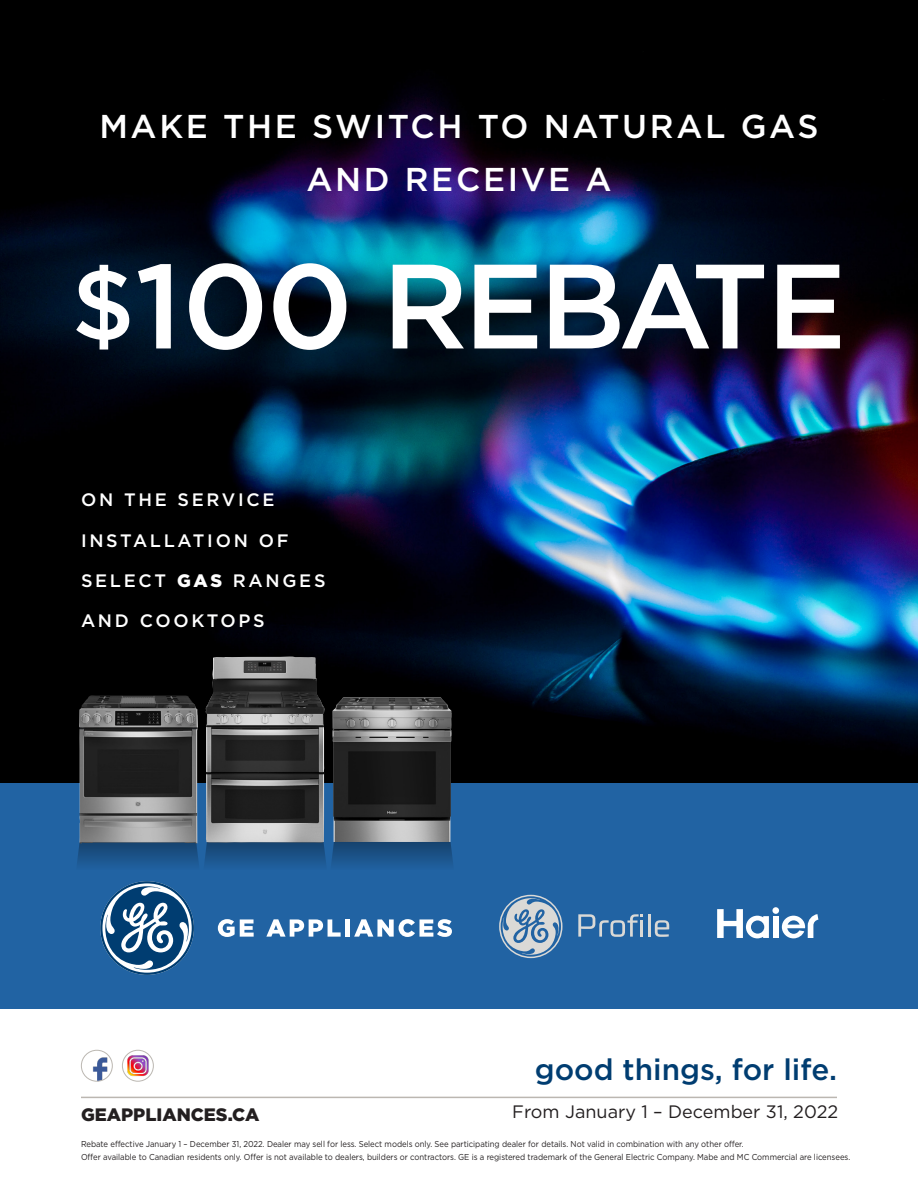
<style>
.page{position:relative;width:918px;height:1188px;background:#fff}
.page>*{position:absolute;margin:0;border:0;box-sizing:border-box;transform-origin:0 0}
.t1{font:500 119.7px "Gotham";letter-spacing:-.04em;color:#fff}
.t2{font:500 33px/52.5px "Gotham";letter-spacing:.08em;color:#fff;text-align:center}
.t3{font:500 29.7px "Gotham";color:#003d71}
.t4{font:500 18px "Gotham";letter-spacing:.15em;color:#fff}
.t5{font:18px "Gotham";color:#231f20}
.t6{font:900 18px "Gotham";color:#231f20}
.t7{font:8.55px/12.9px "Gotham";letter-spacing:-.005em;color:#231f20;scale:.91 1}
.s1{font-size:99px}
.s2{font-weight:900}
</style>
<div class="page">
<div style="left:0;top:633px;width:918px;height:376px;background:#2163a3"></div>
<img style="left:0;top:0;width:918px;height:783px">
<img style="left:81px;top:1050px;width:31px;height:31px;border-radius:15px">
<div style="left:81px;top:1050px;width:32px;height:32px;border:1px solid #bbb7b1;border-radius:50%"></div>
<img style="left:124px;top:1052px;width:27px;height:27px">
<div style="left:122px;top:1050px;width:32px;height:32px;border:1px solid #bbb7b1;border-radius:50%"></div>
<hr style="left:81px;top:1097px;width:756px;height:1px;background:#bbb7b1">
<svg style="left:499px;top:895px;width:64px;height:63px"></svg>
<hr style="left:648px;top:914px;width:2px;height:23px;background:#dad9d6">
<svg style="left:655px;top:920px;width:14px;height:17px"></svg>
<svg style="left:578px;top:914px;width:65px;height:23px"></svg>
<div style="left:773px;top:916px;width:6px;height:22px;background:#fff"></div>
<div style="left:772px;top:907px;width:7px;height:7px;background:#fff;border-radius:50%"></div>
<svg style="left:717px;top:909px;width:52px;height:29px"></svg>
<svg style="left:782px;top:914px;width:36px;height:24px"></svg>
<img style="left:79px;top:695px;width:119px;height:147px">
<img style="left:333px;top:697px;width:119px;height:145px">
<img style="left:206px;top:657px;width:119px;height:185px">
<svg style="left:77px;top:842px;width:376px;height:133px"></svg>
<p class="t2" style="left:99px;top:100px;width:721px">MAKE THE SWITCH TO NATURAL GAS<br>AND RECEIVE A</p>
<p class="t1" style="left:71px;top:228px;width:777px"><span class="s1">$</span>100 REBATE</p>
<p class="t4" style="left:81px;top:488px;width:195px">ON THE SERVICE</p>
<p class="t4" style="left:81px;top:528px;width:209px">INSTALLATION OF</p>
<p class="t4" style="left:81px;top:569px;width:246px">SELECT <span class="s2">GAS</span> RANGES</p>
<p class="t4" style="left:81px;top:609px;width:185px">AND COOKTOPS</p>
<p class="t3" style="left:535px;top:1050px;width:304px">good things, for life.</p>
<p class="t6" style="left:81px;top:1104px;width:180px">GEAPPLIANCES.CA</p>
<p class="t5" style="left:512px;top:1101px;width:328px">From January 1 – December 31, 2022</p>
<p class="t7" style="left:81px;top:1137px;width:847px">Rebate effective January 1 – December 31, 2022. Dealer may sell for less. Select models only. See participating dealer for details. Not valid in combination with any other offer.<br>Offer available to Canadian residents only. Offer is not available to dealers, builders or contractors. GE is a registered trademark of the General Electric Company. Mabe and MC Commercial are licensees.</p>
</div>
